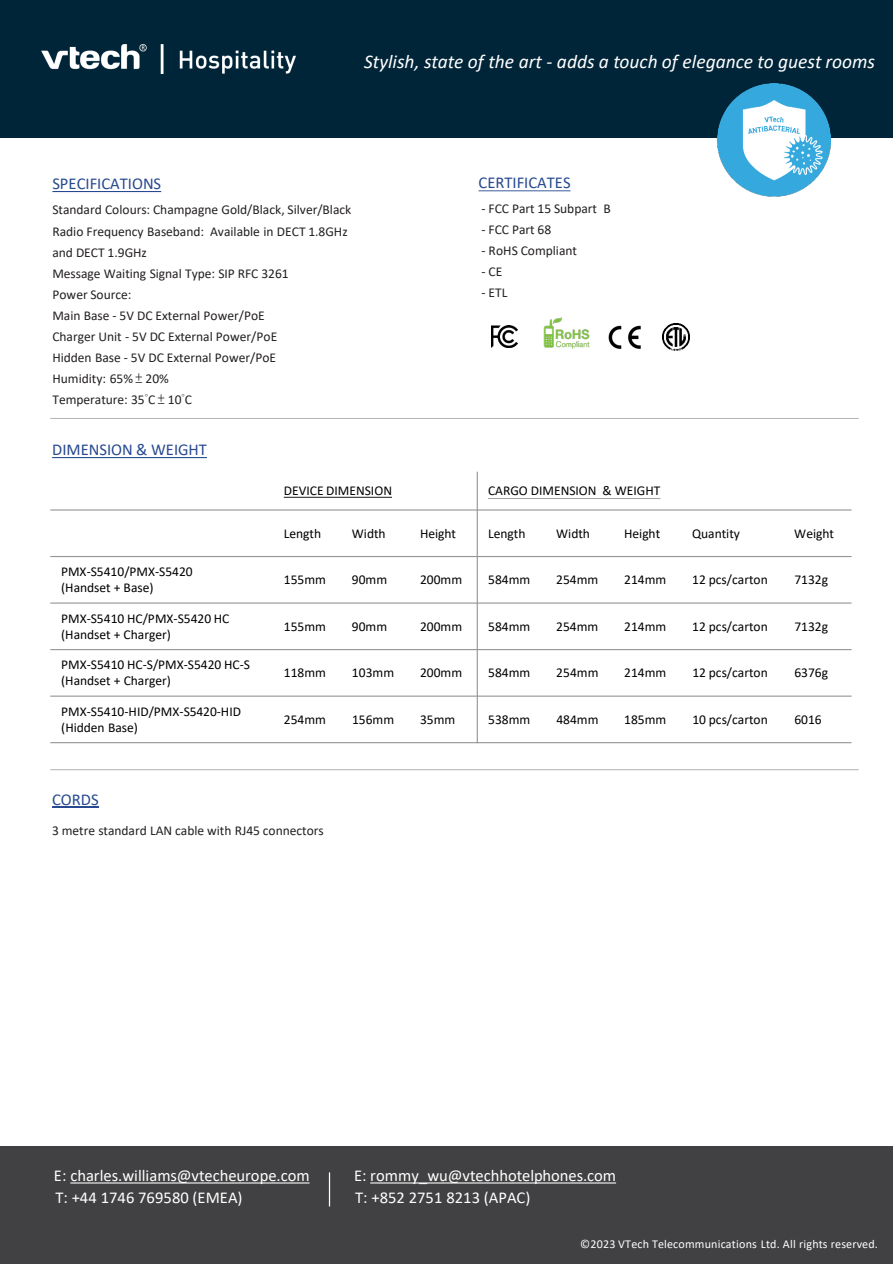
<style>
.page{position:relative;width:893px;height:1264px;background:#fff}
.page>*{position:absolute;margin:0;border:0;box-sizing:border-box;transform-origin:0 0}
.t1{font:italic 19.5px "Calibri";color:#fff}
.t2{font:italic 18px "Arial";letter-spacing:.005em;color:#fff}
.t3{font:16.5px "Calibri";color:#fff}
.t4{font:16.5px "Calibri";color:#27498f}
.t5{font:13.5px "Calibri";color:#000}
.t6{font:13.5px/21px "Calibri";color:#231f20}
.t7{font:12px "Calibri";letter-spacing:.01em;color:#fff}
.s1{font-family:"P Ming Li U"}
</style>
<div class="page">
<div style="left:0;top:1146px;width:892px;height:117px;background:#414042"></div>
<div style="left:0;top:0;width:892px;height:137px;background:#002538"></div>
<img style="left:41px;top:44px;width:254px;height:29px">
<hr style="left:50px;top:769px;width:808px;height:1px;background:#b2b3b5">
<hr style="left:50px;top:418px;width:808px;height:1px;background:#b2b3b5">
<svg style="left:52px;top:191px;width:109px;height:1px"></svg>
<svg style="left:478px;top:190px;width:92px;height:1px"></svg>
<hr style="left:52px;top:806px;width:47px;height:1px;background:#27498f">
<img style="left:662px;top:324px;width:27px;height:27px">
<img style="left:543px;top:317px;width:47px;height:31px">
<img style="left:609px;top:325px;width:32px;height:24px">
<img style="left:491px;top:325px;width:26px;height:22px">
<svg style="left:70px;top:1182px;width:239px;height:1px"></svg>
<svg style="left:370px;top:1182px;width:246px;height:1px"></svg>
<hr style="left:329px;top:1172px;width:1px;height:34px;background:#fff">
<svg style="left:52px;top:457px;width:155px;height:1px"></svg>
<hr style="left:476px;top:471px;width:2px;height:272px;background:#939598">
<hr style="left:50px;top:509px;width:801px;height:1px;background:#939598">
<hr style="left:50px;top:556px;width:801px;height:1px;background:#939598">
<hr style="left:50px;top:602px;width:801px;height:1px;background:#939598">
<hr style="left:50px;top:649px;width:801px;height:1px;background:#939598">
<hr style="left:50px;top:695px;width:801px;height:1px;background:#939598">
<hr style="left:50px;top:742px;width:801px;height:1px;background:#939598">
<svg style="left:284px;top:496px;width:108px;height:1px"></svg>
<svg style="left:488px;top:498px;width:172px;height:1px"></svg>
<img style="left:716px;top:83px;width:114px;height:113px">
<p class="t2" style="left:428px;top:47px;width:448px">Stylish, State of Art - High-end SIP Guest Room Phones</p>
<p class="t1" style="left:364px;top:48px;width:512px">Stylish, state of the art - adds a touch of elegance to guest rooms</p>
<p class="t4" style="left:52px;top:172px;width:110px">SPECIFICATIONS</p>
<p class="t6" style="left:52px;top:199px;width:300px">Standard Colours: Champagne Gold/Black, Silver/Black</p>
<p class="t6" style="left:52px;top:220px;width:297px">Radio Frequency Baseband: Available in DECT 1.8GHz and DECT 1.9GHz</p>
<p class="t6" style="left:52px;top:262px;width:238px">Message Waiting Signal Type: SIP RFC 3261</p>
<p class="t6" style="left:52px;top:283px;width:81px">Power Source:</p>
<p class="t6" style="left:52px;top:304px;width:214px">Main Base - 5V DC External Power/PoE</p>
<p class="t6" style="left:52px;top:325px;width:226px">Charger Unit - 5V DC External Power/PoE</p>
<p class="t6" style="left:52px;top:346px;width:225px">Hidden Base - 5V DC External Power/PoE</p>
<p class="t6" style="left:52px;top:367px;width:118px">Humidity: 65% <span class="s1">±</span> 20%</p>
<p class="t6" style="left:52px;top:388px;width:141px">Temperature: 35<span class="s1">°</span>C <span class="s1">±</span> 10<span class="s1">°</span>C</p>
<p class="t4" style="left:52px;top:438px;width:156px">DIMENSION &amp; WEIGHT</p>
<p class="t4" style="left:478px;top:171px;width:94px">CERTIFICATES</p>
<p class="t6" style="left:481px;top:197px;width:131px">- FCC Part 15 Subpart B</p>
<p class="t6" style="left:481px;top:218px;width:71px">- FCC Part 68</p>
<p class="t6" style="left:481px;top:240px;width:97px">- RoHS Compliant</p>
<p class="t6" style="left:481px;top:261px;width:22px">-CE</p>
<p class="t6" style="left:481px;top:282px;width:28px">- ETL</p>
<p class="t5" style="left:61px;top:562px;width:133px">PMX-S5410/PMX-S5420</p>
<p class="t5" style="left:61px;top:578px;width:94px">(Handset + Base)</p>
<p class="t5" style="left:61px;top:608px;width:170px">PMX-S5410 HC/PMX-S5420 HC</p>
<p class="t5" style="left:61px;top:625px;width:111px">(Handset + Charger)</p>
<p class="t5" style="left:61px;top:655px;width:190px">PMX-S5410 HC-S/PMX-S5420 HC-S</p>
<p class="t5" style="left:61px;top:671px;width:111px">(Handset + Charger)</p>
<p class="t5" style="left:61px;top:701px;width:181px">PMX-S5410-HID/PMX-S5420-HID</p>
<p class="t5" style="left:61px;top:718px;width:78px">(Hidden Base)</p>
<p class="t5" style="left:284px;top:481px;width:110px">DEVICE DIMENSION</p>
<p class="t5" style="left:488px;top:481px;width:174px">CARGO DIMENSION &amp; WEIGHT</p>
<p class="t5" style="left:284px;top:524px;width:39px">Length</p>
<p class="t5" style="left:352px;top:524px;width:35px">Width</p>
<p class="t5" style="left:420px;top:524px;width:38px">Height</p>
<p class="t5" style="left:488px;top:524px;width:39px">Length</p>
<p class="t5" style="left:556px;top:524px;width:35px">Width</p>
<p class="t5" style="left:624px;top:524px;width:38px">Height</p>
<p class="t5" style="left:692px;top:524px;width:49px">Quantity</p>
<p class="t5" style="left:794px;top:524px;width:41px">Weight</p>
<p class="t5" style="left:284px;top:570px;width:44px">155mm</p>
<p class="t5" style="left:352px;top:570px;width:37px">90mm</p>
<p class="t5" style="left:420px;top:570px;width:44px">200mm</p>
<p class="t5" style="left:488px;top:570px;width:44px">584mm</p>
<p class="t5" style="left:556px;top:570px;width:44px">254mm</p>
<p class="t5" style="left:624px;top:570px;width:44px">214mm</p>
<p class="t5" style="left:692px;top:570px;width:77px">12 pcs/carton</p>
<p class="t5" style="left:794px;top:570px;width:35px">7132g</p>
<p class="t5" style="left:284px;top:617px;width:44px">155mm</p>
<p class="t5" style="left:352px;top:617px;width:37px">90mm</p>
<p class="t5" style="left:420px;top:617px;width:44px">200mm</p>
<p class="t5" style="left:488px;top:617px;width:44px">584mm</p>
<p class="t5" style="left:556px;top:617px;width:44px">254mm</p>
<p class="t5" style="left:624px;top:617px;width:44px">214mm</p>
<p class="t5" style="left:692px;top:617px;width:77px">12 pcs/carton</p>
<p class="t5" style="left:794px;top:617px;width:35px">7132g</p>
<p class="t5" style="left:284px;top:663px;width:44px">118mm</p>
<p class="t5" style="left:352px;top:663px;width:44px">103mm</p>
<p class="t5" style="left:420px;top:663px;width:44px">200mm</p>
<p class="t5" style="left:488px;top:663px;width:44px">584mm</p>
<p class="t5" style="left:556px;top:663px;width:44px">254mm</p>
<p class="t5" style="left:624px;top:663px;width:44px">214mm</p>
<p class="t5" style="left:692px;top:663px;width:77px">12 pcs/carton</p>
<p class="t5" style="left:794px;top:663px;width:35px">6376g</p>
<p class="t5" style="left:284px;top:709px;width:44px">254mm</p>
<p class="t5" style="left:352px;top:709px;width:44px">156mm</p>
<p class="t5" style="left:420px;top:709px;width:37px">35mm</p>
<p class="t5" style="left:488px;top:709px;width:44px">538mm</p>
<p class="t5" style="left:556px;top:709px;width:44px">484mm</p>
<p class="t5" style="left:624px;top:709px;width:44px">185mm</p>
<p class="t5" style="left:692px;top:709px;width:77px">10 pcs/carton</p>
<p class="t5" style="left:794px;top:709px;width:29px">6016</p>
<p class="t4" style="left:52px;top:787px;width:48px">CORDS</p>
<p class="t6" style="left:52px;top:819px;width:273px">3 metre standard LAN cable with RJ45 connectors</p>
<p class="t3" style="left:54px;top:1163px;width:257px">E: charles.williams@vtecheurope.com</p>
<p class="t3" style="left:354px;top:1163px;width:263px">E: rommy_wu@vtechhotelphones.com</p>
<p class="t3" style="left:55px;top:1186px;width:189px">T: +44 1746 769580 (EMEA)</p>
<p class="t3" style="left:355px;top:1186px;width:177px">T: +852 2751 8213 (APAC)</p>
<p class="t7" style="left:580px;top:1235px;width:299px">©2023 VTech Telecommunications Ltd. All rights reserved.</p>
</div>
